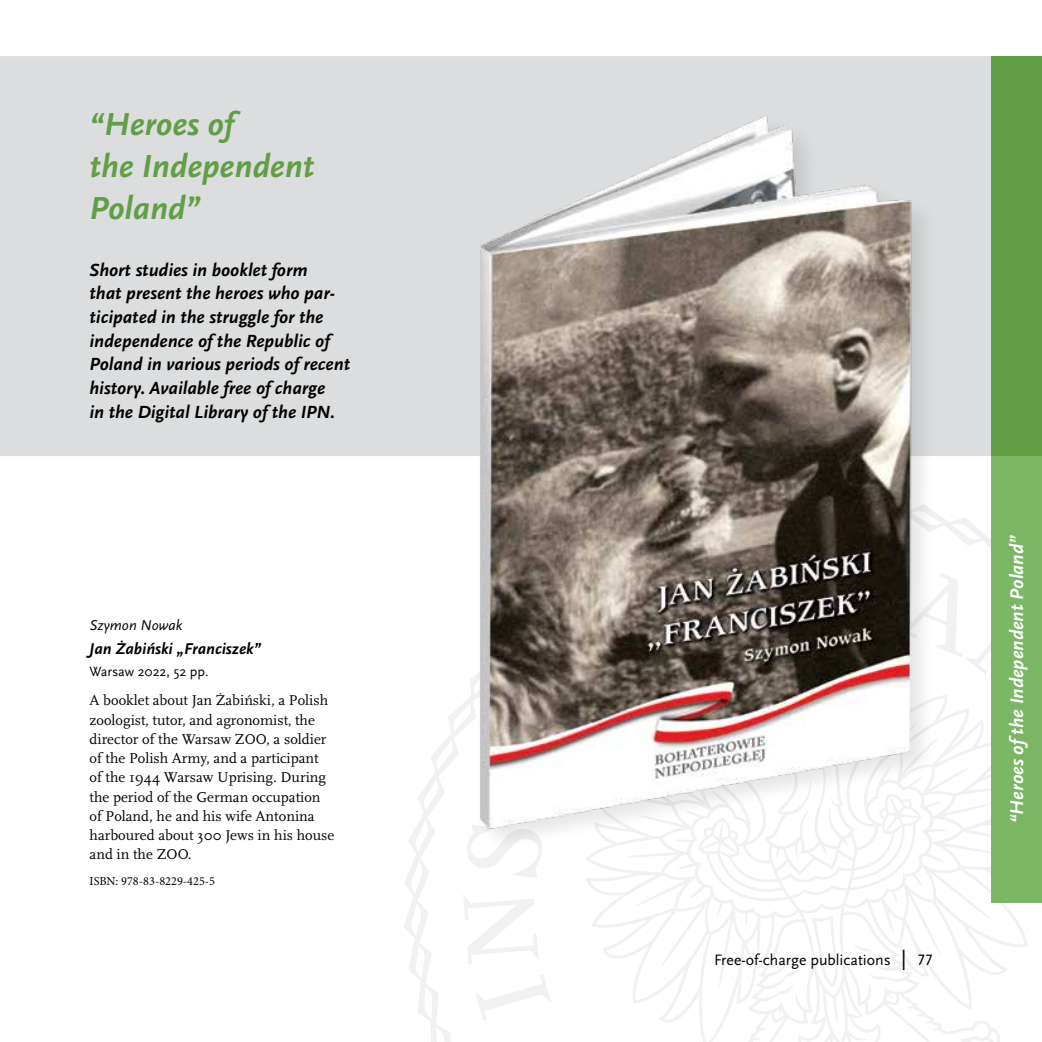
<style>
.page{position:relative;width:1042px;height:1042px;background:#fff}
.page>*{position:absolute;margin:0;border:0;box-sizing:border-box;transform-origin:0 0}
.t1{font:italic 700 33.25px/42px "Scala Sans Pro";color:#619e45}
.t2{font:italic 700 19.25px "Scala Sans Pro";color:#fff}
.t3{font:italic 700 18.38px/23.6px "Scala Sans Pro";color:#000}
.t4{font:italic 700 16.28px "Scala Sans Pro";color:#000}
.t5{font:15.75px "Scala Sans Pro";color:#000}
.t6{font:14.88px/19.2px "Scala Pro";color:#000}
.t7{font:italic 14.88px "Scala Sans Pro";color:#000}
.t8{font:14px "Scala Sans Pro";color:#000}
.t9{font:12.25px "Minion Pro";color:#000}
.s1{font-size:21px}
</style>
<div class="page">
<svg style="left:404px;top:514px;width:623px;height:528px"></svg>
<div style="left:0;top:56px;width:1028px;height:400px;background:#dcddde"></div>
<div style="left:991px;top:444px;width:51px;height:459px;background:#7ab664"></div>
<div style="left:991px;top:56px;width:51px;height:400px;background:#619e45"></div>
<img style="left:442px;top:116px;width:487px;height:747px">
<h1 class="t1" style="left:89px;top:103px;width:226px">“Heroes of<br>the Independent<br>Poland”</h1>
<p class="t3" style="left:90px;top:258px;width:262px">Short studies in booklet form<br>that present the heroes who par&shy;ticipated in the struggle for the independence of the Republic of<br>Poland in various periods of recent history. Available free of charge<br>in the Digital Library of the IPN.</p>
<p class="t7" style="left:90px;top:617px;width:94px">Szymon Nowak</p>
<p class="t4" style="left:90px;top:639px;width:173px">Jan Żabiński „Franciszek”</p>
<p class="t8" style="left:90px;top:664px;width:120px">Warsaw 2022, 52 pp.</p>
<p class="t6" style="left:90px;top:691px;width:246px">A booklet about Jan Żabiński, a Polish zoologist, tutor, and agronomist, the director of the Warsaw ZOO, a soldier of the Polish Army, and a participant of the 1944 Warsaw Uprising. During the period of the German occupation of Poland, he and his wife Antonina harboured about 300 Jews in his house and in the ZOO.</p>
<p class="t9" style="left:90px;top:873px;width:127px">ISBN: 978-83-8229-425-5</p>
<p class="t5" style="left:714px;top:951px;width:220px">Free-of-charge publications <span class="s1">|</span> 77</p>
<p class="t2" style="left:1006px;top:823px;width:289px;rotate:-90deg">“Heroes ofthe Independent Poland”</p>
</div>
